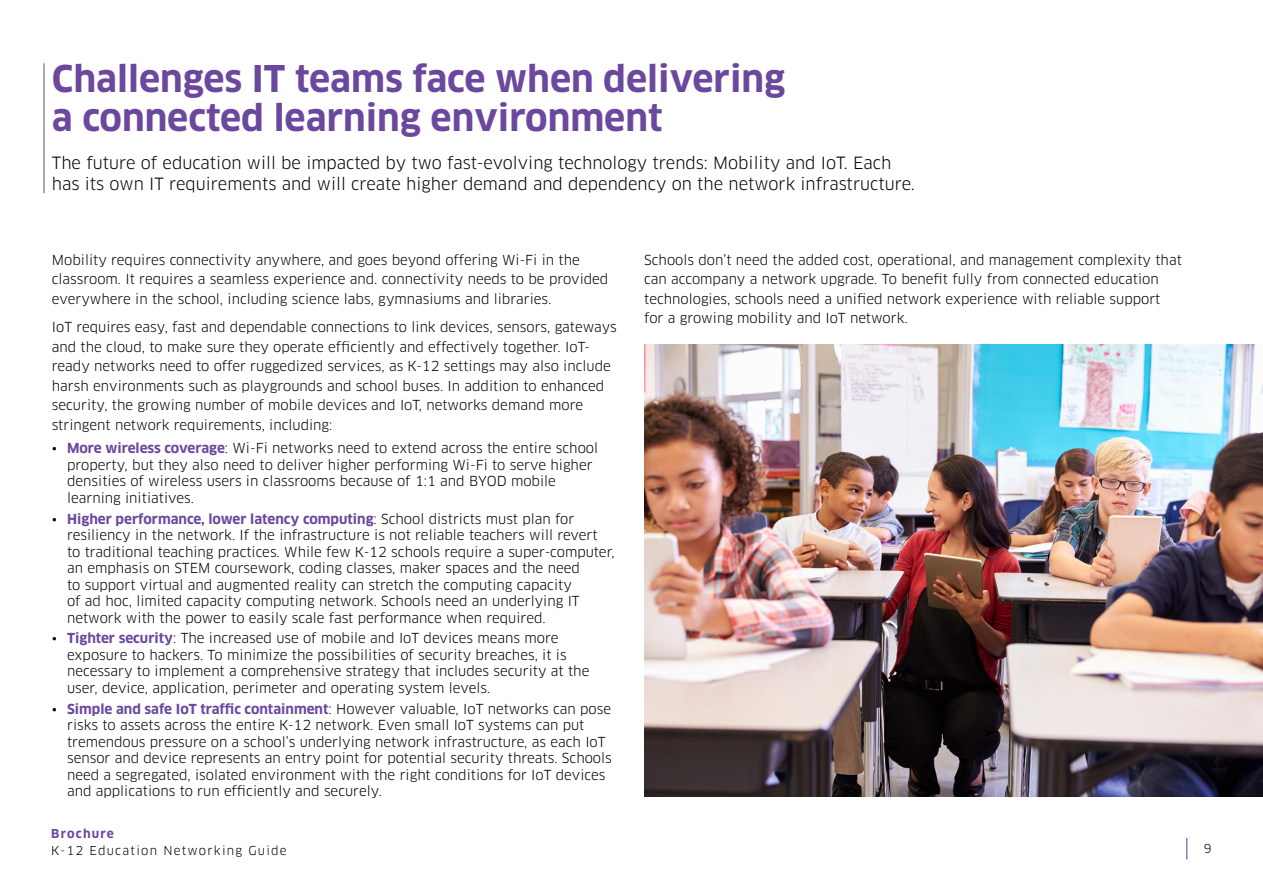
<style>
.page{position:relative;width:1263px;height:893px;background:#fff}
.page>*{position:absolute;margin:0;border:0;box-sizing:border-box;transform-origin:0 0}
.t1{font:700 36px/39px "Clan OT";color:#6b489d}
.t2{font:16.5px/21px "Clan OT";color:#000}
.t3{font:13.5px/16.5px "Clan OT";color:#000}
.t4{font:12px "Clan OT";letter-spacing:.1em;color:#000}
.t5{font:700 12px "Clan OT";letter-spacing:.1em;color:#6b489d}
.s1{font-weight:700;color:#6b489d}
</style>
<div class="page">
<svg style="left:1186px;top:838px;width:1px;height:21px"></svg>
<hr style="left:43px;top:63px;width:2px;height:130px;background:#6d6e71">
<img style="left:644px;top:344px;width:619px;height:453px">
<h1 class="t1" style="left:52px;top:60px;width:735px">Challenges IT teams face when delivering a connected learning environment</h1>
<p class="t2" style="left:52px;top:153px;width:864px">The future of education will be impacted by two fast-evolving technology trends: Mobility and IoT. Each has its own IT requirements and will create higher demand and dependency on the network infrastructure.</p>
<p class="t3" style="left:52px;top:250px;width:558px;line-height:19.5px">Mobility requires connectivity anywhere, and goes beyond offering Wi-Fi in the classroom. It requires a seamless experience and. connectivity needs to be provided everywhere in the school, including science labs, gymnasiums and libraries.</p>
<p class="t3" style="left:52px;top:317px;width:566px;line-height:19.5px">IoT requires easy, fast and dependable connections to link devices, sensors, gateways and the cloud, to make sure they operate efficiently and effectively together. IoT&shy;ready networks need to offer ruggedized services, as K-12 settings may also include harsh environments such as playgrounds and school buses. In addition to enhanced security, the growing number of mobile devices and IoT, networks demand more stringent network requirements, including:</p>
<p class="t3" style="left:67px;top:440px;width:532px;text-indent:-15px">• <span class="s1">More wireless coverage</span>: Wi-Fi networks need to extend across the entire school property, but they also need to deliver higher performing Wi-Fi to serve higher densities of wireless users in classrooms because of 1:1 and BYOD mobile learning initiatives.</p>
<p class="t3" style="left:67px;top:510px;width:549px;text-indent:-15px">• <span class="s1">Higher performance, lower latency computing</span>: School districts must plan for resiliency in the network. If the infrastructure is not reliable teachers will revert<br>to traditional teaching practices. While few K-12 schools require a super-computer, an emphasis on STEM coursework, coding classes, maker spaces and the need<br>to support virtual and augmented reality can stretch the computing capacity<br>of ad hoc, limited capacity computing network. Schools need an underlying IT network with the power to easily scale fast performance when required.</p>
<p class="t3" style="left:67px;top:630px;width:524px;text-indent:-15px">• <span class="s1">Tighter security</span>: The increased use of mobile and IoT devices means more exposure to hackers. To minimize the possibilities of security breaches, it is necessary to implement a comprehensive strategy that includes security at the user, device, application, perimeter and operating system levels.</p>
<p class="t3" style="left:67px;top:700px;width:546px;text-indent:-15px">• <span class="s1">Simple and safe IoT traffic containment</span>: However valuable, IoT networks can pose risks to assets across the entire K-12 network. Even small IoT systems can put tremendous pressure on a school’s underlying network infrastructure, as each IoT sensor and device represents an entry point for potential security threats. Schools need a segregated, isolated environment with the right conditions for IoT devices and applications to run efficiently and securely.</p>
<p class="t3" style="left:644px;top:250px;width:539px;line-height:19.5px">Schools don’t need the added cost, operational, and management complexity that can accompany a network upgrade. To benefit fully from connected education technologies, schools need a unified network experience with reliable support for a growing mobility and IoT network.</p>
<p class="t5" style="left:51px;top:827px;width:64px">Brochure</p>
<p class="t4" style="left:51px;top:843px;width:237px">K-12 Education Networking Guide</p>
<p class="t4" style="left:1204px;top:841px;width:9px">9</p>
</div>
